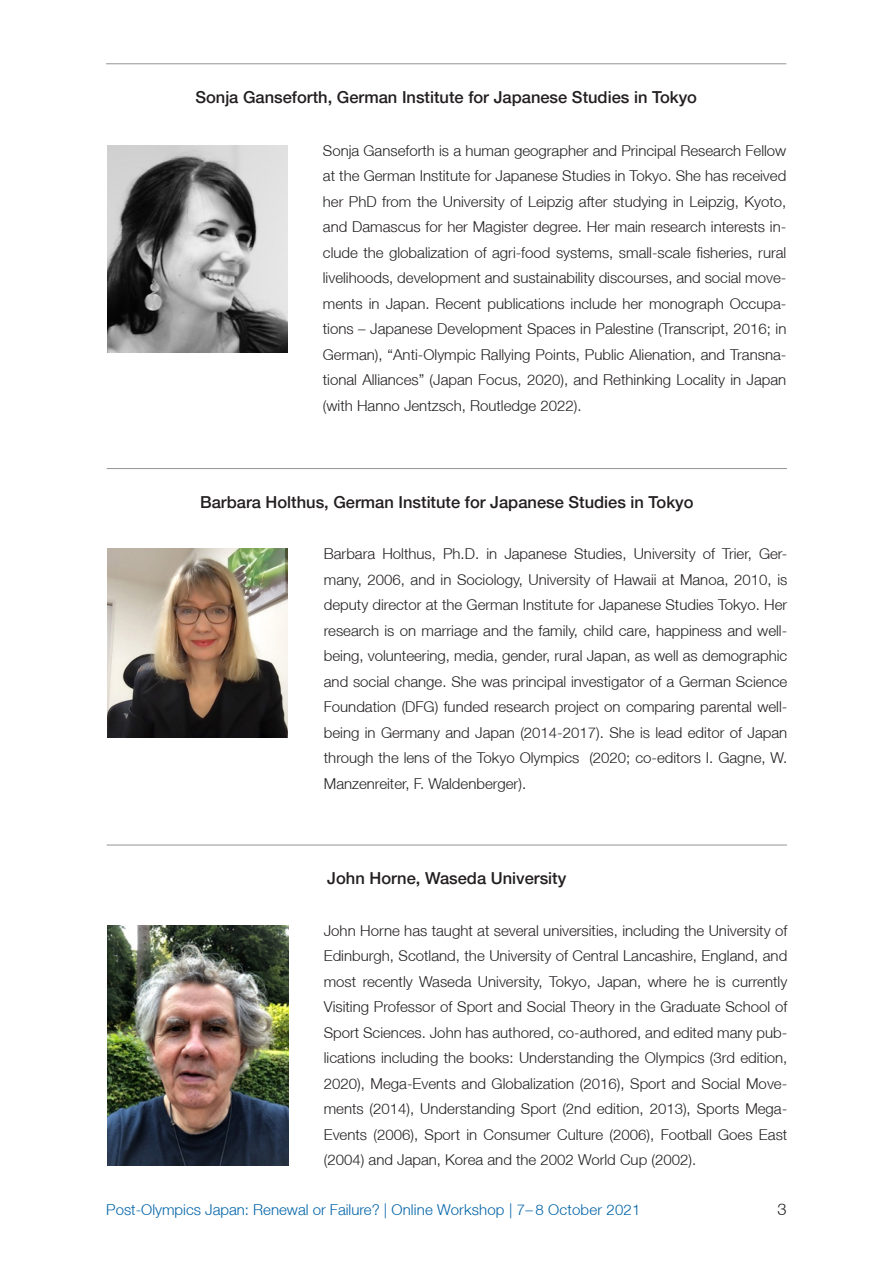
<style>
.page{position:relative;width:893px;height:1263px;background:#fff}
.page>*{position:absolute;margin:0;border:0;box-sizing:border-box;transform-origin:0 0}
.Name__Institution{font:500 16.5px "Helvetica Neue LT";color:#231f20}
.Fließtext{font:300 16.5px "Helvetica Neue LT";color:#231f20}
.Fließtext-2{font:300 15px/25.5px "Helvetica Neue LT";color:#231f20;text-align:justify}
.Fließtext_erste_Zeil{font:300 15px "Helvetica Neue LT";color:#0063a8}
</style>
<div class="page">
<img style="left:107px;top:145px;width:180px;height:208px">
<img style="left:108px;top:548px;width:179px;height:190px">
<hr style="left:106px;top:63px;width:680px;height:1px;background:#939598">
<hr style="left:107px;top:468px;width:680px;height:1px;background:#939598">
<hr style="left:107px;top:845px;width:680px;height:1px;background:#939598">
<img style="left:108px;top:925px;width:181px;height:241px">
<p class="Name__Institution" style="left:195px;top:87px;width:503px">Sonja Ganseforth, German Institute for Japanese Studies in Tokyo</p>
<p class="Fließtext-2" style="left:323px;top:137px;width:465px">Sonja Ganseforth is a human geographer and Principal Research Fellow at the German Institute for Japanese Studies in Tokyo. She has received her PhD from the University of Leipzig after studying in Leipzig, Kyoto, and Damascus for her Magister degree. Her main research interests in&shy;clude the globalization of agri-food systems, small-scale fisheries, rural livelihoods, development and sustainability discourses, and social move&shy;ments in Japan. Recent publications include her monograph Occupa&shy;tions – Japanese Development Spaces in Palestine (Transcript, 2016; in German), “Anti-Olympic Rallying Points, Public Alienation, and Transna&shy;tional Alliances” (Japan Focus, 2020), and Rethinking Locality in Japan (with Hanno Jentzsch, Routledge 2022).</p>
<p class="Name__Institution" style="left:200px;top:492px;width:495px">Barbara Holthus, German Institute for Japanese Studies in Tokyo</p>
<p class="Fließtext-2" style="left:324px;top:541px;width:465px">Barbara Holthus, Ph.D. in Japanese Studies, University of Trier, Ger&shy;many, 2006, and in Sociology, University of Hawaii at Manoa, 2010, is deputy director at the German Institute for Japanese Studies Tokyo. Her research is on marriage and the family, child care, happiness and well&shy;being, volunteering, media, gender, rural Japan, as well as demographic and social change. She was principal investigator of a German Science Foundation (DFG) funded research project on comparing parental well&shy;being in Germany and Japan (2014-2017). She is lead editor of Japan through the lens of the Tokyo Olympics (2020; co-editors I. Gagne, W.<br>Manzenreiter, F. Waldenberger).</p>
<p class="Name__Institution" style="left:327px;top:868px;width:241px">John Horne, Waseda University</p>
<p class="Fließtext-2" style="left:324px;top:917px;width:465px">John Horne has taught at several universities, including the University of Edinburgh, Scotland, the University of Central Lancashire, England, and most recently Waseda University, Tokyo, Japan, where he is currently Visiting Professor of Sport and Social Theory in the Graduate School of Sport Sciences. John has authored, co-authored, and edited many pub&shy;lications including the books: Understanding the Olympics (3rd edition, 2020), Mega-Events and Globalization (2016), Sport and Social Move&shy;ments (2014), Understanding Sport (2nd edition, 2013), Sports Mega-Events (2006), Sport in Consumer Culture (2006), Football Goes East (2004) and Japan, Korea and the 2002 World Cup (2002).</p>
<p class="Fließtext_erste_Zeil" style="left:106px;top:1200px;width:536px">Post-Olympics Japan: Renewal or Failure? | Online Workshop | 7– 8 October 2021</p>
<p class="Fließtext" style="left:777px;top:1199px;width:11px">3</p>
</div>
